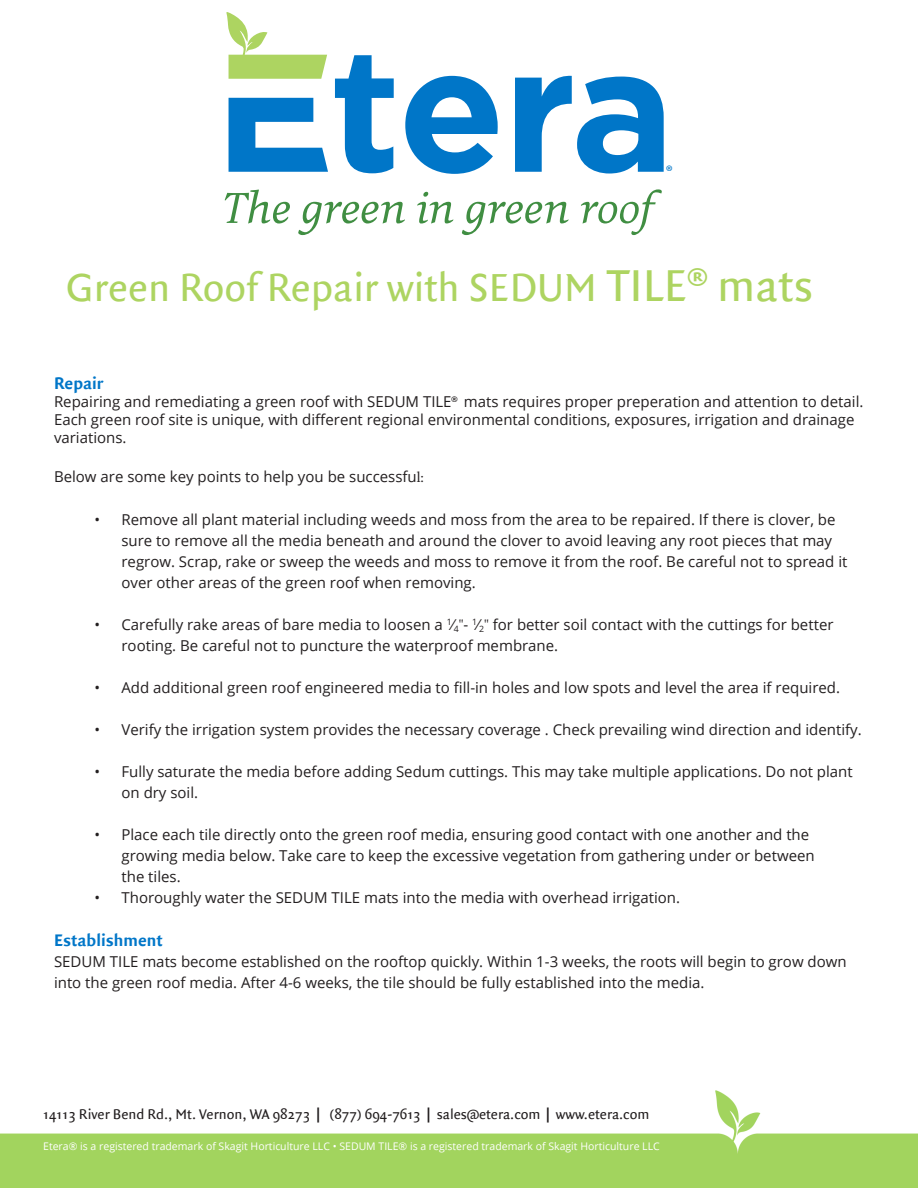
<style>
.page{position:relative;width:918px;height:1188px;background:#fff}
.page>*{position:absolute;margin:0;border:0;box-sizing:border-box;transform-origin:0 0}
.t1{font:42px "Quadraat Sans";color:#add461}
.t2{font:700 18px "Quadraat Sans";color:#0076c8}
.t3{font:16.8px "Myriad Pro";color:#0076c8}
.t4{font:15px/21px "Open Sans";color:#231f20}
.t5{font:15px "Quadraat Sans";color:#231f20}
.t6{font:10.5px "Open Sans";color:#fff}
.s1{font-size:48px}
.s2{font-family:"Minion Pro"}
.s3{font-family:"Open Sans";font-weight:700}
</style>
<div class="page">
<img style="left:0;top:1090px;width:918px;height:98px">
<svg style="left:225px;top:189px;width:65px;height:35px"></svg>
<svg style="left:298px;top:202px;width:107px;height:33px"></svg>
<svg style="left:417px;top:192px;width:36px;height:32px"></svg>
<svg style="left:462px;top:202px;width:107px;height:33px"></svg>
<svg style="left:581px;top:189px;width:81px;height:46px"></svg>
<svg style="left:229px;top:98px;width:99px;height:74px"></svg>
<svg style="left:335px;top:55px;width:59px;height:118px"></svg>
<svg style="left:405px;top:76px;width:93px;height:98px"></svg>
<svg style="left:515px;top:75px;width:149px;height:99px"></svg>
<svg style="left:226px;top:12px;width:101px;height:67px"></svg>
<p class="t3" style="left:666px;top:161px;width:9px">®</p>
<p class="t1" style="left:67px;top:264px;width:748px">Green Roof Repair with SEDUM <span class="s1">TILE</span><sup>®</sup> <span class="s1">mats</span></p>
<p class="t2" style="left:54px;top:373px;width:51px">Repair</p>
<p class="t4" style="left:54px;top:392px;width:811px;line-height:18px">Repairing and remediating a green roof with SEDUM TILE<sup>®</sup> mats requires proper preperation and attention to detail.<br>Each green roof site is unique, with different regional environmental conditions, exposures, irrigation and drainage variations.</p>
<p class="t4" style="left:54px;top:466px;width:372px">Below are some key points to help you be successfu<span class="s2">l:</span></p>
<p class="t4" style="left:122px;top:509px;width:727px;text-indent:-27px">• Remove all plant material including weeds and moss from the area to be repaired. If there is clover, be sure to remove all the media beneath and around the clover to avoid leaving any root pieces that may regrow. Scrap, rake or sweep the weeds and moss to remove it from the roof. Be careful not to spread it over other areas of the green roof when removing.</p>
<p class="t4" style="left:122px;top:614px;width:714px;text-indent:-27px">• Carefully rake areas of bare media to loosen a <sup>1</sup>⁄<sub>4</sub><span class="s2">"</span>- <sup>1</sup>⁄<sub>2</sub><span class="s2">"</span> for better soil contact with the cuttings for better rooting. Be careful not to puncture the waterproof membrane.</p>
<p class="t4" style="left:94px;top:677px;width:747px">• Add additional green roof engineered media to fill-in holes and low spots and level the area if required.</p>
<p class="t4" style="left:94px;top:719px;width:769px">• Verify the irrigation system provides the necessary coverage . Check prevailing wind direction and identify.</p>
<p class="t4" style="left:122px;top:761px;width:733px;text-indent:-27px">• Fully saturate the media before adding Sedum cuttings. This may take multiple applications. Do not plant on dry soil.</p>
<p class="t4" style="left:122px;top:824px;width:695px;text-indent:-27px">• Place each tile directly onto the green roof media, ensuring good contact with one another and the growing media below. Take care to keep the excessive vegetation from gathering under or between the tiles.</p>
<p class="t4" style="left:94px;top:887px;width:587px">• Thoroughly water the SEDUM TILE mats into the media with overhead irrigation.</p>
<p class="t2" style="left:54px;top:930px;width:110px">Establishment</p>
<p class="t4" style="left:54px;top:951px;width:794px">SEDUM TILE mats become established on the rooftop quickly. Within 1-3 weeks, the roots will begin to grow down into the green roof media. After 4-6 weeks, the tile should be fully established into the media.</p>
<p class="t5" style="left:43px;top:1106px;width:608px">14113 River Bend Rd., Mt. Vernon, WA 98273 <span class="s3">|</span> (877) 694-7613 <span class="s3">|</span> sales@etera.com <span class="s3">|</span> www.etera.com</p>
<p class="t6" style="left:43px;top:1139px;width:618px">Etera® is a registered trademark of Skagit Horticulture LLC • SEDUM TILE® is a registered trademark of Skagit Horticulture LLC</p>
</div>
